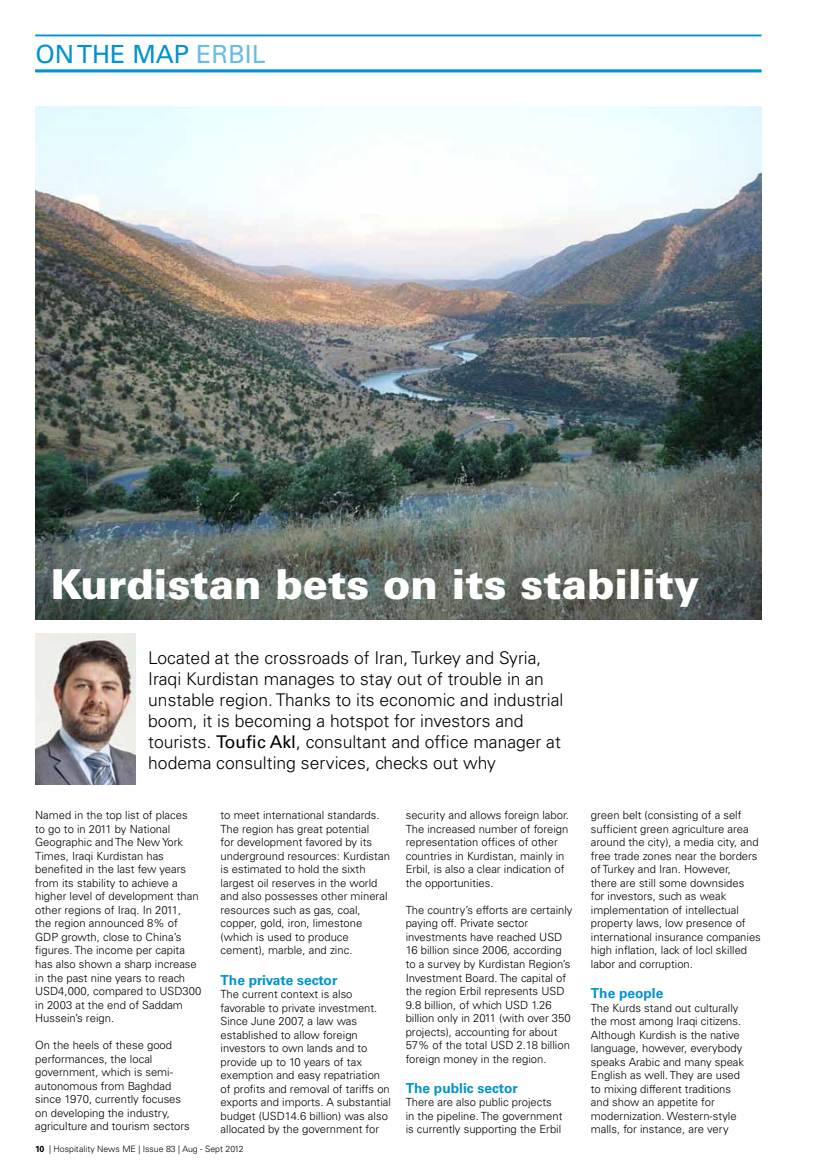
<style>
.page{position:relative;width:815px;height:1170px;background:#fff}
.page>*{position:absolute;margin:0;border:0;box-sizing:border-box;transform-origin:0 0}
.t1{font:900 41.25px "Univers";color:#fff}
.t2{font:500 25px "Univers CE";color:#0093d0}
.t3{font:300 17.5px/21px "Univers";color:#000}
.t4{font:700 13.75px "Univers";color:#0093d0}
.t5{font:300 11.25px/13.5px "Univers";color:#000}
.t6{font:300 8.75px "Univers";color:#000}
.s1{color:#6dbce3}
.s2{font-family:"Univers CE";font-weight:500}
.s3{font-weight:700}
</style>
<div class="page">
<hr style="left:35px;top:34px;width:727px;height:2px;background:#0093d0">
<hr style="left:35px;top:69px;width:727px;height:3px;background:#0093d0">
<img style="left:35px;top:633px;width:101px;height:151px">
<img style="left:35px;top:106px;width:727px;height:513px">
<h2 class="t2" style="left:35px;top:40px;width:232px">ON THE MAP <span class="s1">ERBIL</span></h2>
<h1 class="t1" style="left:51px;top:558px;width:650px">Kurdistan bets on its stability</h1>
<p class="t3" style="left:148px;top:647px;width:417px">Located at the crossroads of Iran, Turkey and Syria, Iraqi Kurdistan manages to stay out of trouble in an unstable region. Thanks to its economic and industrial boom, it is becoming a hotspot for investors and tourists. <span class="s2">Toufic Akl</span>, consultant and office manager at hodema consulting services, checks out why</p>
<p class="t5" style="left:35px;top:808px;width:168px">Named in the top list of places<br>to go to in 2011 by National<br>Geographic and The New York<br>Times, Iraqi Kurdistan has benefited in the last few years from its stability to achieve a higher level of development than other regions of Iraq. In 2011,<br>the region announced 8% of<br>GDP growth, close to China’s figures. The income per capita has also shown a sharp increase in the past nine years to reach<br>USD4,000, compared to USD300 in 2003 at the end of Saddam<br>Hussein’s reign.</p>
<p class="t5" style="left:35px;top:1038px;width:156px">On the heels of these good performances, the local government, which is semi&shy;autonomous from Baghdad since 1970, currently focuses on developing the industry, agriculture and tourism sectors</p>
<p class="t5" style="left:406px;top:808px;width:165px">security and allows foreign labor.<br>The increased number of foreign representation offices of other countries in Kurdistan, mainly in<br>Erbil, is also a clear indication of the opportunities.</p>
<p class="t5" style="left:406px;top:903px;width:168px">The country’s efforts are certainly paying off. Private sector investments have reached USD<br>16 billion since 2006, according to a survey by Kurdistan Region’s<br>Investment Board. The capital of the region Erbil represents USD<br>9.8 billion, of which USD 1.26 billion only in 2011 (with over 350 projects), accounting for about<br>57% of the total USD 2.18 billion foreign money in the region.</p>
<p class="t4" style="left:406px;top:1079px;width:114px">The public sector</p>
<p class="t5" style="left:406px;top:1095px;width:158px">There are also public projects in the pipeline. The government is currently supporting the Erbil</p>
<p class="t5" style="left:221px;top:808px;width:171px">to meet international standards.<br>The region has great potential<br>for development favored by its underground resources: Kurdistan is estimated to hold the sixth largest oil reserves in the world and also possesses other mineral resources such as gas, coal, copper, gold, iron, limestone (which is used to produce cement), marble, and zinc.</p>
<p class="t4" style="left:221px;top:971px;width:118px">The private sector</p>
<p class="t5" style="left:221px;top:987px;width:172px">The current context is also favorable to private investment.<br>Since June 2007, a law was established to allow foreign investors to own lands and to provide up to 10 years of tax exemption and easy repatriation of profits and removal of tariffs on exports and imports. A substantial budget (USD14.6 billion) was also allocated by the government for</p>
<p class="t6" style="left:35px;top:1143px;width:210px"><span class="s3">10</span> | Hospitality News ME | Issue 83 | Aug - Sept 2012</p>
<p class="t5" style="left:591px;top:808px;width:172px">green belt (consisting of a self sufficient green agriculture area around the city), a media city, and free trade zones near the borders of Turkey and Iran. However,<br>there are still some downsides<br>for investors, such as weak implementation of intellectual property laws, low presence of international insurance companies high inflation, lack of locl skilled labor and corruption.</p>
<p class="t4" style="left:591px;top:985px;width:74px">The people</p>
<p class="t5" style="left:591px;top:1000px;width:155px">The Kurds stand out culturally the most among Iraqi citizens.<br>Although Kurdish is the native language, however, everybody speaks Arabic and many speak<br>English as well. They are used to mixing different traditions and show an appetite for modernization. Western-style malls, for instance, are very</p>
</div>
